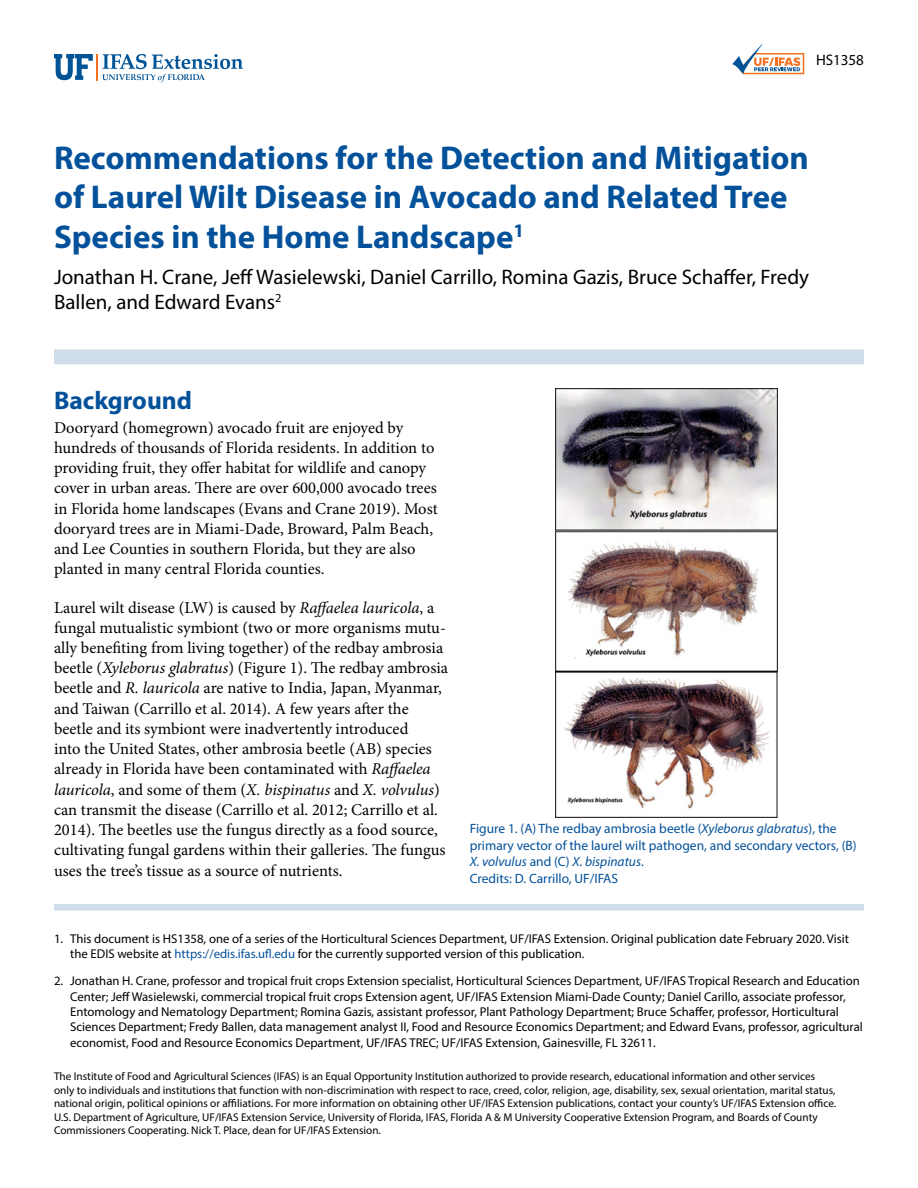
<style>
.page{position:relative;width:918px;height:1188px;background:#fff}
.page>*{position:absolute;margin:0;border:0;box-sizing:border-box;transform-origin:0 0}
.t1{font:700 33px/39.6px "Myriad Pro";color:#03519a}
.t2{font:700 25.5px "Myriad Pro";color:#03519a}
.t3{font:21px/25.2px "Myriad Pro";color:#000}
.t4{font:16.5px/20.2px "Minion Pro";color:#000}
.t5{font:15.3px "Myriad Pro";color:#000}
.t6{font:13.5px/16.5px "Myriad Pro";color:#03519a}
.t7{font:12.75px/15.3px "Myriad Pro";color:#000}
.t8{font:11.25px/13.5px "Myriad Pro";color:#000}
.s1{font-style:italic}
.s2{color:#03519a}
</style>
<div class="page">
<svg style="left:54px;top:54px;width:189px;height:28px"></svg>
<div style="left:54px;top:349px;width:810px;height:15px;background:#d0ddea"></div>
<div style="left:54px;top:904px;width:810px;height:7px;background:#d0ddea"></div>
<img style="left:556px;top:389px;width:222px;height:428px">
<svg style="left:732px;top:44px;width:72px;height:30px"></svg>
<p class="t5" style="left:816px;top:51px;width:49px">HS1358</p>
<h1 class="t1" style="left:54px;top:137px;width:756px">Recommendations for the Detection and Mitigation of Laurel Wilt Disease in Avocado and Related Tree<br>Species in the Home Landscape<sup>1</sup></h1>
<p class="t3" style="left:54px;top:264px;width:757px">Jonathan H. Crane, Jeff Wasielewski, Daniel Carrillo, Romina Gazis, Bruce Schaffer, Fredy<br>Ballen, and Edward Evans<sup>2</sup></p>
<h2 class="t2" style="left:54px;top:384px;width:140px">Background</h2>
<p class="t4" style="left:54px;top:417px;width:385px">Dooryard (homegrown) avocado fruit are enjoyed by hundreds of thousands of Florida residents. In addition to providing fruit, they offer habitat for wildlife and canopy cover in urban areas. There are over 600,000 avocado trees in Florida home landscapes (Evans and Crane 2019). Most dooryard trees are in Miami-Dade, Broward, Palm Beach, and Lee Counties in southern Florida, but they are also planted in many central Florida counties.</p>
<p class="t4" style="left:54px;top:597px;width:396px">Laurel wilt disease (LW) is caused by <span class="s1">Raffaelea lauricola</span>, a fungal mutualistic symbiont (two or more organisms mutu&shy;ally benefiting from living together) of the redbay ambrosia beetle (<span class="s1">Xyleborus glabratus</span>) (Figure 1). The redbay ambrosia beetle and <span class="s1">R. lauricola</span> are native to India, Japan, Myanmar, and Taiwan (Carrillo et al. 2014). A few years after the beetle and its symbiont were inadvertently introduced<br>into the United States, other ambrosia beetle (AB) species already in Florida have been contaminated with <span class="s1">Raffaelea lauricola</span>, and some of them (<span class="s1">X. bispinatus</span> and <span class="s1">X. volvulus</span>) can transmit the disease (Carrillo et al. 2012; Carrillo et al.<br>2014). The beetles use the fungus directly as a food source, cultivating fungal gardens within their galleries. The fungus uses the tree’s tissue as a source of nutrients.</p>
<p class="t6" style="left:470px;top:820px;width:389px">Figure 1. (A) The redbay ambrosia beetle (<span class="s1">Xyleborus glabratus</span>), the primary vector of the laurel wilt pathogen, and secondary vectors, (B)<br><span class="s1">X. volvulus</span> and (C) <span class="s1">X. bispinatus</span>.<br>Credits: D. Carrillo, UF/IFAS</p>
<p class="t7" style="left:70px;top:931px;width:780px;text-indent:-16px">1. This document is HS1358, one of a series of the Horticultural Sciences Department, UF/IFAS Extension. Original publication date February 2020. Visit the EDIS website at <span class="s2">https://edis.ifas.ufl.edu</span> for the currently supported version of this publication.</p>
<p class="t7" style="left:70px;top:973px;width:794px;text-indent:-16px">2. Jonathan H. Crane, professor and tropical fruit crops Extension specialist, Horticultural Sciences Department, UF/IFAS Tropical Research and Education Center; Jeff Wasielewski, commercial tropical fruit crops Extension agent, UF/IFAS Extension Miami-Dade County; Daniel Carillo, associate professor, Entomology and Nematology Department; Romina Gazis, assistant professor, Plant Pathology Department; Bruce Schaffer, professor, Horticultural Sciences Department; Fredy Ballen, data management analyst II, Food and Resource Economics Department; and Edward Evans, professor, agricultural economist, Food and Resource Economics Department, UF/IFAS TREC; UF/IFAS Extension, Gainesville, FL 32611.</p>
<p class="t8" style="left:54px;top:1069px;width:784px">The Institute of Food and Agricultural Sciences (IFAS) is an Equal Opportunity Institution authorized to provide research, educational information and other services only to individuals and institutions that function with non-discrimination with respect to race, creed, color, religion, age, disability, sex, sexual orientation, marital status, national origin, political opinions or affiliations. For more information on obtaining other UF/IFAS Extension publications, contact your county’s UF/IFAS Extension office.<br>U.S. Department of Agriculture, UF/IFAS Extension Service, University of Florida, IFAS, Florida A &amp; M University Cooperative Extension Program, and Boards of County Commissioners Cooperating. Nick T. Place, dean for UF/IFAS Extension.</p>
</div>
